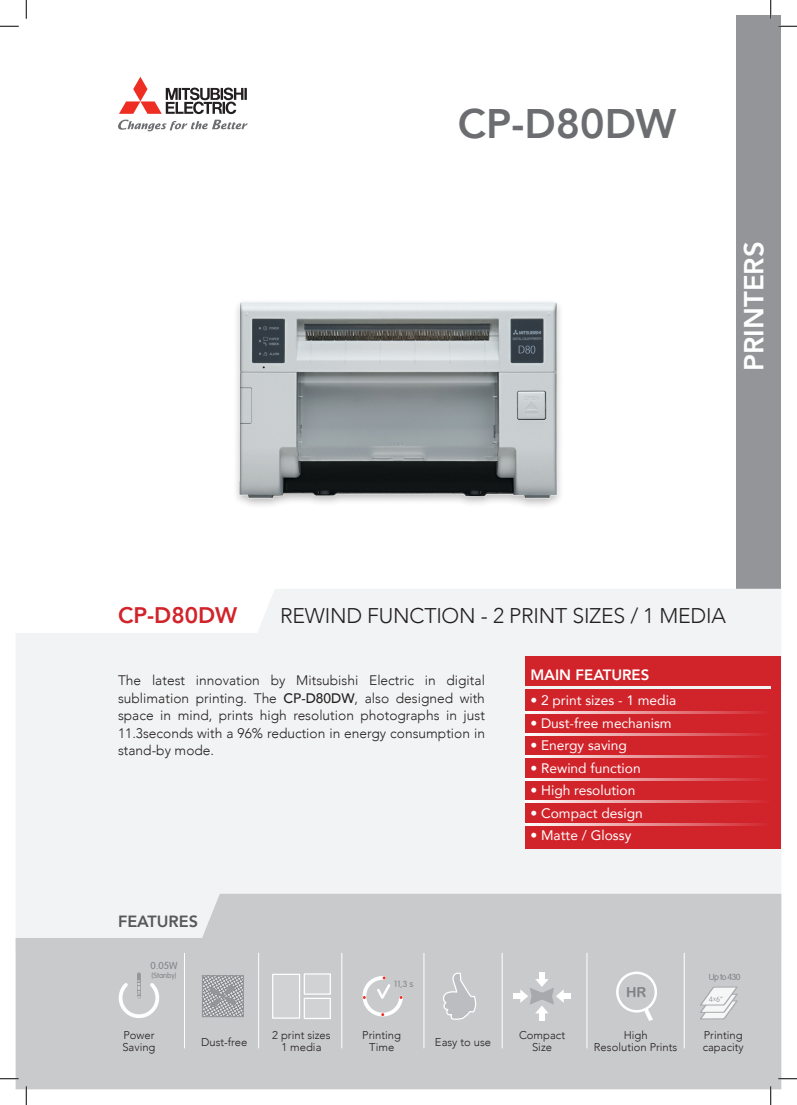
<style>
.page{position:relative;width:797px;height:1105px;background:#fff}
.page>*{position:absolute;margin:0;border:0;box-sizing:border-box;transform-origin:0 0}
.t1{font:800 41.25px "Avenir";color:#6c6d70}
.t2{font:800 27.5px "Avenir";color:#fff}
.t3{font:800 22.5px "Avenir";color:#d1232a}
.t4{font:300 21.25px "Avenir";letter-spacing:-.01em;color:#231f20}
.t5{font:800 16.25px "Avenir";color:#57585a}
.t6{font:800 15px "Avenir";color:#fff}
.t7{font:300 13.75px/17.5px "Avenir";color:#231f20;text-align:justify}
.t8{font:13.75px "Avenir";color:#fff}
.t9{font:13.75px "Arial Rounded MT Bold";color:#808285}
.t10{font:300 11.25px "Avenir";color:#231f20}
.t11{font:300 10px "VAG Rounded";color:#808285}
.t12{font:300 8.75px "VAG Rounded";letter-spacing:-.06em;color:#808285}
.t13{font:300 7.5px "VAG Rounded";color:#808285}
.t14{font:100 7.5px "VAG Rounded";color:#939598}
.t15{font:3.25px "Arial Rounded MT Bold";letter-spacing:.095em;color:#fff}
.s1{font-weight:500}
.s2{font-size:6.25px}
</style>
<div class="page">
<div style="left:736px;top:16px;width:45px;height:595px;background:#939598"></div>
<div style="left:16px;top:589px;width:765px;height:305px;background:#f2f3f4"></div>
<svg style="left:16px;top:894px;width:765px;height:195px;background:#cbccce"></svg>
<div style="left:525px;top:656px;width:256px;height:192px;background:#d1232a"></div>
<hr style="left:525px;top:686px;width:245px;height:2px;background:#f2f3f4">
<hr style="left:524px;top:734px;width:246px;height:2px;background:#fff">
<hr style="left:524px;top:711px;width:246px;height:3px;background:#fff">
<hr style="left:524px;top:756px;width:246px;height:2px;background:#fff">
<hr style="left:525px;top:778px;width:245px;height:2px;background:#fff">
<hr style="left:524px;top:823px;width:246px;height:2px;background:#fff">
<hr style="left:524px;top:801px;width:246px;height:2px;background:#fff">
<svg style="left:118px;top:120px;width:130px;height:11px"></svg>
<svg style="left:119px;top:77px;width:128px;height:37px"></svg>
<img style="left:236px;top:302px;width:325px;height:204px">
<hr style="left:184px;top:953px;width:1px;height:95px;background:#fff">
<hr style="left:258px;top:953px;width:1px;height:95px;background:#fff">
<hr style="left:423px;top:953px;width:1px;height:95px;background:#fff">
<hr style="left:341px;top:953px;width:1px;height:95px;background:#fff">
<hr style="left:502px;top:953px;width:1px;height:95px;background:#fff">
<hr style="left:586px;top:953px;width:1px;height:95px;background:#fff">
<hr style="left:684px;top:953px;width:1px;height:95px;background:#fff">
<div style="left:272px;top:974px;width:28px;height:45px;background:#d1d2d4;border:1px solid #fff"></div>
<div style="left:304px;top:973px;width:27px;height:22px;background:#d1d2d4;border:1px solid #fff"></div>
<div style="left:304px;top:998px;width:27px;height:21px;background:#d1d2d4;border:1px solid #fff"></div>
<div style="left:616px;top:971px;width:41px;height:41px;border:2px solid #fff;border-radius:50%"></div>
<svg style="left:644px;top:1007px;width:9px;height:14px"></svg>
<div style="left:562px;top:994px;width:9px;height:5px;background:#fff"></div>
<div style="left:539px;top:972px;width:5px;height:8px;background:#fff"></div>
<div style="left:539px;top:1012px;width:5px;height:8px;background:#fff"></div>
<div style="left:513px;top:994px;width:8px;height:5px;background:#fff"></div>
<svg style="left:520px;top:979px;width:44px;height:34px"></svg>
<svg style="left:442px;top:972px;width:35px;height:49px;background:#c8c9cb"></svg>
<svg style="left:357px;top:974px;width:48px;height:48px;background:#d2d0d2"></svg>
<svg style="left:119px;top:979px;width:41px;height:40px"></svg>
<hr style="left:137px;top:974px;width:4px;height:23px;background:#939598">
<svg style="left:698px;top:986px;width:41px;height:34px"></svg>
<div style="left:202px;top:975px;width:41px;height:42px;border:1px solid #939598"></div>
<svg style="left:202px;top:976px;width:41px;height:41px;background:#a4a7aa"></svg>
<svg style="left:0;top:25px;width:19px;height:2px"></svg>
<svg style="left:778px;top:25px;width:19px;height:2px"></svg>
<svg style="left:0;top:1078px;width:19px;height:1px"></svg>
<svg style="left:778px;top:1078px;width:19px;height:1px"></svg>
<svg style="left:25px;top:0;width:2px;height:19px"></svg>
<svg style="left:25px;top:1086px;width:2px;height:19px"></svg>
<svg style="left:770px;top:0;width:1px;height:19px"></svg>
<svg style="left:770px;top:1086px;width:1px;height:19px"></svg>
<p class="t1" style="left:458px;top:92px;width:220px">CP-D80DW</p>
<p class="t2" style="left:732px;top:371px;width:131px;rotate:-90deg">PRINTERS</p>
<p class="t3" style="left:118px;top:597px;width:121px">CP-D80DW</p>
<p class="t4" style="left:280px;top:603px;width:447px">REWIND FUNCTION - 2 PRINT SIZES / 1 MEDIA</p>
<p class="t7" style="left:118px;top:672px;width:368px">The latest innovation by Mitsubishi Electric in digital sublimation printing. The <span class="s1">CP-D80DW</span>, also designed with space in mind, prints high resolution photographs in just 11.3seconds with a 96% reduction in energy consumption in stand-by mode.</p>
<p class="t5" style="left:118px;top:908px;width:82px">FEATURES</p>
<p class="t6" style="left:530px;top:663px;width:120px">MAIN FEATURES</p>
<p class="t8" style="left:530px;top:689px;width:147px">• 2 print sizes - 1 media</p>
<p class="t8" style="left:530px;top:712px;width:143px">• Dust-free mechanism</p>
<p class="t8" style="left:530px;top:734px;width:98px">• Energy saving</p>
<p class="t8" style="left:530px;top:757px;width:112px">• Rewind function</p>
<p class="t8" style="left:530px;top:779px;width:106px">• High resolution</p>
<p class="t8" style="left:530px;top:802px;width:114px">• Compact design</p>
<p class="t8" style="left:530px;top:824px;width:102px">• Matte / Glossy</p>
<p class="t15" style="left:137px;top:997px;width:19px;rotate:-90deg">STANDBY</p>
<p class="t11" style="left:151px;top:960px;width:28px">0.05W</p>
<p class="t13" style="left:152px;top:971px;width:26px">(Stanby)</p>
<p class="t10" style="left:123px;top:1028px;width:33px">Power</p>
<p class="t10" style="left:122px;top:1040px;width:35px">Saving</p>
<p class="t10" style="left:201px;top:1036px;width:48px">Dust-free</p>
<p class="t10" style="left:272px;top:1028px;width:60px">2 print sizes</p>
<p class="t10" style="left:281px;top:1040px;width:42px">1 media</p>
<p class="t12" style="left:394px;top:979px;width:21px">11,3 s</p>
<p class="t10" style="left:362px;top:1028px;width:40px">Printing</p>
<p class="t10" style="left:369px;top:1040px;width:27px">Time</p>
<p class="t10" style="left:435px;top:1036px;width:58px">Easy to use</p>
<p class="t10" style="left:519px;top:1028px;width:48px">Compact</p>
<p class="t10" style="left:532px;top:1040px;width:22px">Size</p>
<p class="t9" style="left:626px;top:984px;width:22px">HR</p>
<p class="t10" style="left:623px;top:1028px;width:25px">High</p>
<p class="t10" style="left:594px;top:1040px;width:85px">Resolution Prints</p>
<p class="t12" style="left:708px;top:972px;width:33px">Up to 430</p>
<p class="t14" style="left:709px;top:995px;width:15px">4<span class="s2">x</span>6’’</p>
<p class="t10" style="left:703px;top:1028px;width:40px">Printing</p>
<p class="t10" style="left:702px;top:1040px;width:43px">capacity</p>
</div>
